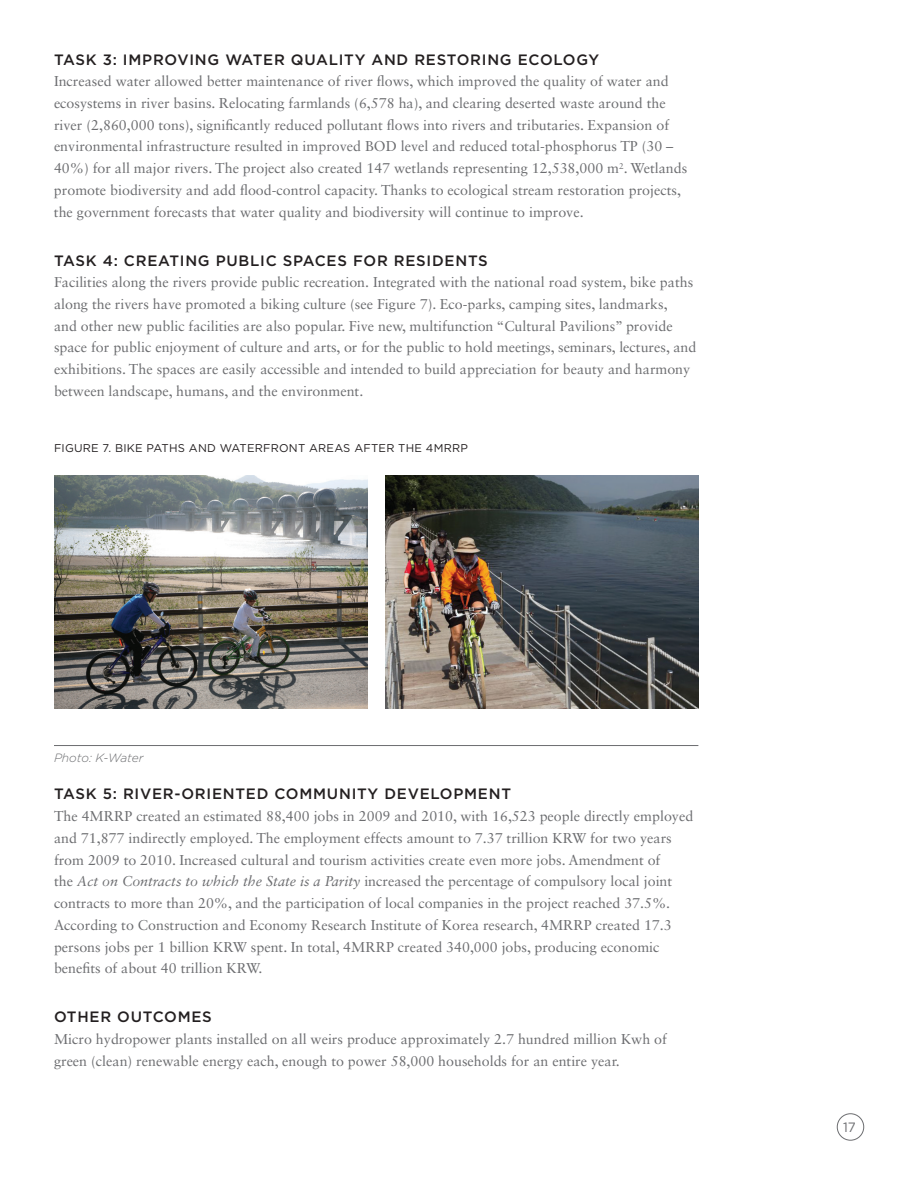
<style>
.page{position:relative;width:918px;height:1188px;background:#fff}
.page>*{position:absolute;margin:0;border:0;box-sizing:border-box;transform-origin:0 0}
.t1{font:500 15px "Gotham";letter-spacing:.05em;color:#231f20}
.t2{font:14.25px/21.8px "Sabon LT Std";color:#6c6d70}
.t3{font:13.5px "Gotham";color:#6c6d70}
.t4{font:italic 300 12px "Gotham HTF";letter-spacing:-.005em;color:#6c6d70}
.t5{font:11.25px "Gotham";letter-spacing:.02em;color:#231f20}
.s1{font-style:italic}
</style>
<div class="page">
<div style="left:837px;top:1113px;width:27px;height:27px;border:1px solid #6c6d70;border-radius:50%"></div>
<hr style="left:54px;top:745px;width:644px;height:1px;background:#6c6d70">
<img style="left:54px;top:475px;width:313px;height:233px">
<img style="left:385px;top:475px;width:313px;height:233px">
<p class="t1" style="left:54px;top:51px;width:547px">TASK 3: IMPROVING WATER QUALITY AND RESTORING ECOLOGY</p>
<p class="t2" style="left:54px;top:70px;width:635px">Increased water allowed better maintenance of river flows, which improved the quality of water and ecosystems in river basins. Relocating farmlands (6,578 ha), and clearing deserted waste around the river (2,860,000 tons), significantly reduced pollutant flows into rivers and tributaries. Expansion of environmental infrastructure resulted in improved BOD level and reduced total-phosphorus TP (30 – 40%) for all major rivers. The project also created 147 wetlands representing 12,538,000 m<sup>2</sup>. Wetlands promote biodiversity and add flood-control capacity. Thanks to ecological stream restoration projects, the government forecasts that water quality and biodiversity will continue to improve.</p>
<p class="t1" style="left:54px;top:252px;width:435px">TASK 4: CREATING PUBLIC SPACES FOR RESIDENTS</p>
<p class="t2" style="left:54px;top:271px;width:644px">Facilities along the rivers provide public recreation. Integrated with the national road system, bike paths along the rivers have promoted a biking culture (see Figure 7). Eco-parks, camping sites, landmarks,<br>and other new public facilities are also popular. Five new, multifunction “Cultural Pavilions” provide space for public enjoyment of culture and arts, or for the public to hold meetings, seminars, lectures, and exhibitions. The spaces are easily accessible and intended to build appreciation for beauty and harmony between landscape, humans, and the environment.</p>
<p class="t5" style="left:54px;top:441px;width:415px">FIGURE 7. BIKE PATHS AND WATERFRONT AREAS AFTER THE 4MRRP</p>
<p class="t4" style="left:54px;top:751px;width:91px">Photo: K-Water</p>
<p class="t1" style="left:54px;top:786px;width:459px">TASK 5: RIVER-ORIENTED COMMUNITY DEVELOPMENT</p>
<p class="t2" style="left:54px;top:805px;width:641px">The 4MRRP created an estimated 88,400 jobs in 2009 and 2010, with 16,523 people directly employed and 71,877 indirectly employed. The employment effects amount to 7.37 trillion KRW for two years from 2009 to 2010. Increased cultural and tourism activities create even more jobs. Amendment of<br>the <span class="s1">Act on Contracts to which the State is a Parity</span> increased the percentage of compulsory local joint contracts to more than 20%, and the participation of local companies in the project reached 37.5%.<br>According to Construction and Economy Research Institute of Korea research, 4MRRP created 17.3 persons jobs per 1 billion KRW spent. In total, 4MRRP created 340,000 jobs, producing economic benefits of about 40 trillion KRW.</p>
<p class="t1" style="left:54px;top:1008px;width:159px">OTHER OUTCOMES</p>
<p class="t2" style="left:54px;top:1028px;width:614px">Micro hydropower plants installed on all weirs produce approximately 2.7 hundred million Kwh of green (clean) renewable energy each, enough to power 58,000 households for an entire year.</p>
<p class="t3" style="left:843px;top:1119px;width:14px">17</p>
</div>
